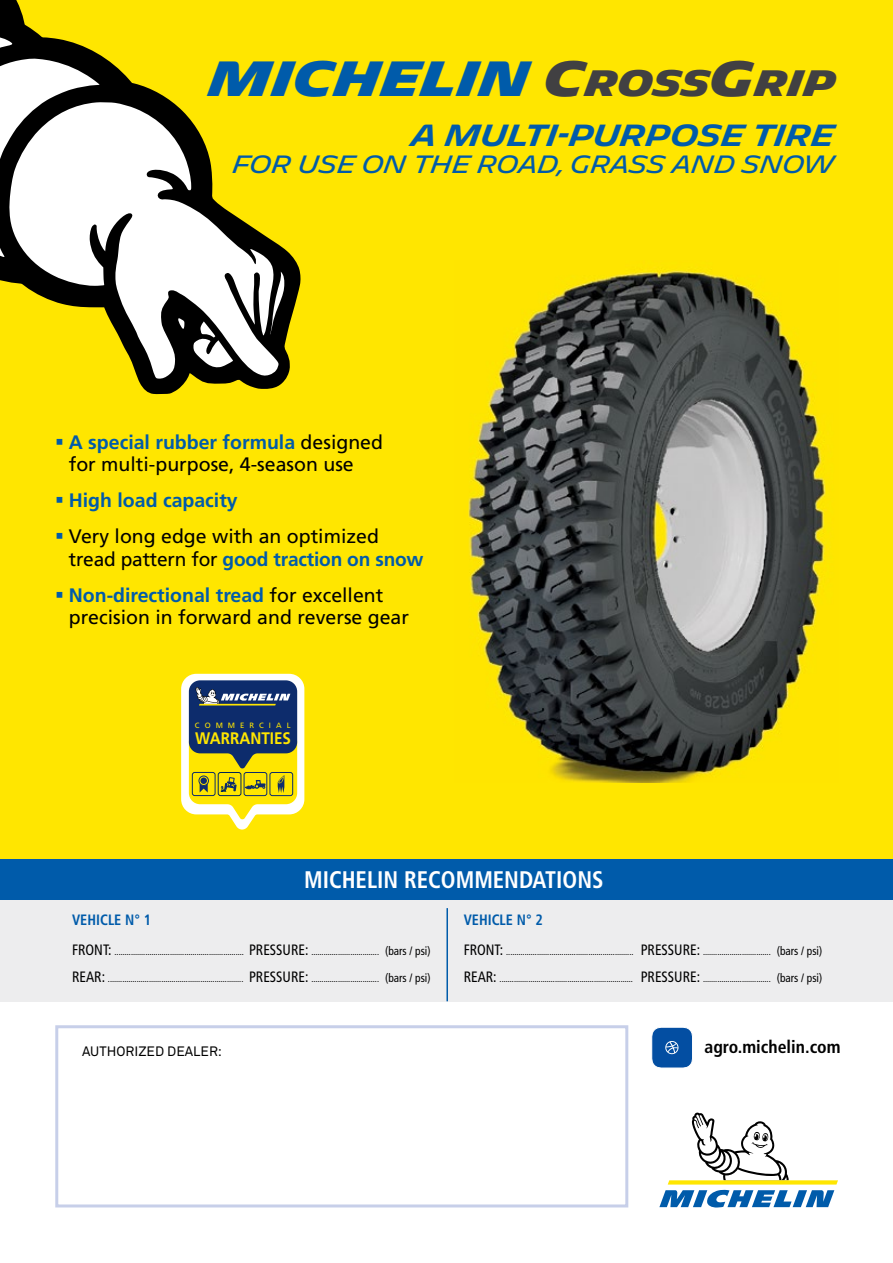
<style>
.page{position:relative;width:893px;height:1263px;background:#fff}
.page>*{position:absolute;margin:0;border:0;box-sizing:border-box;transform-origin:0 0}
.t1{font:700 48px "Michelin";color:#005baa}
.t2{font:600 29.7px "Michelin";letter-spacing:-.01em;color:#005baa}
.t3{font:24.3px "Michelin";letter-spacing:-.01em;color:#005baa}
.t4{font:700 condensed 24px "Frutiger";color:#fff;scale:.95 1}
.t5{font:19.5px/22.5px "Frutiger LT Std";color:#000}
.t6{font:700 19.5px "Frutiger LT Std";color:#005baa}
.t7{font:700 condensed 17.7px "Frutiger";color:#000}
.t8{font:700 16.65px "Frutiger LT Std";color:#ffe600;scale:.91 1}
.t9{font:700 condensed 15px "Frutiger";color:#005baa;scale:.95 1}
.t10{font:13.5px "Akkurat Office";color:#000}
.t11{font:condensed 9px "Frutiger LT Std";color:#000;scale:.95 1}
.t12{font:7.65px "Frutiger LT Std";letter-spacing:.655em;color:#ffe600}
.s1{color:#414042}
.s2{font-size:35.7px;color:#414042}
.s3{font-weight:700;color:#005baa}
.s4{font-size:15px}
.s5{font-size:12px}
</style>
<div class="page">
<svg style="left:659px;top:1112px;width:179px;height:96px"></svg>
<svg style="left:651px;top:1027px;width:42px;height:41px"></svg>
<div style="left:55px;top:1025px;width:573px;height:182px;border:3px solid #c7cfe9"></div>
<div style="left:0;top:0;width:893px;height:859px;background:#ffe600"></div>
<div style="left:0;top:899px;width:893px;height:102px;background:#ededee"></div>
<hr style="left:446px;top:908px;width:2px;height:93px;background:#005baa">
<div style="left:0;top:859px;width:893px;height:40px;background:#005baa"></div>
<img style="left:454px;top:260px;width:385px;height:522px">
<svg style="left:0;top:0;width:301px;height:394px;fill:#ffe600"></svg>
<svg style="left:0;top:35px;width:100px;height:223px"></svg>
<svg style="left:9px;top:102px;width:270px;height:277px"></svg>
<svg style="left:270px;top:272px;width:14px;height:63px"></svg>
<svg style="left:178px;top:318px;width:7px;height:12px"></svg>
<svg style="left:193px;top:321px;width:40px;height:47px"></svg>
<svg style="left:181px;top:674px;width:123px;height:155px"></svg>
<div style="left:270px;top:772px;width:23px;height:24px;border:1px solid #0d2c6c;border-radius:2px"></div>
<svg style="left:57px;top:439px;width:6px;height:5px"></svg>
<svg style="left:57px;top:497px;width:6px;height:6px"></svg>
<svg style="left:57px;top:533px;width:6px;height:6px"></svg>
<svg style="left:57px;top:592px;width:6px;height:5px"></svg>
<h1 class="t1" style="left:209px;top:50px;width:628px">MICHELIN <span class="s1">C</span><span class="s2">ROSS</span><span class="s1">G</span><span class="s2">RIP</span></h1>
<h2 class="t2" style="left:411px;top:118px;width:425px">A MULTI-PURPOSE TIRE</h2>
<h3 class="t3" style="left:233px;top:150px;width:603px">FOR USE ON THE ROAD, GRASS AND SNOW</h3>
<h3 class="t5" style="left:69px;top:431px;width:316px"><span class="s3">A special rubber formula</span> designed for multi-purpose, 4-season use</h3>
<h3 class="t6" style="left:69px;top:489px;width:171px">High load capacity</h3>
<h3 class="t5" style="left:69px;top:525px;width:356px">Very long edge with an optimized tread pattern for <span class="s3">good traction on snow</span></h3>
<h3 class="t5" style="left:69px;top:584px;width:342px"><span class="s3">Non-directional tread</span> for excellent precision in forward and reverse gear</h3>
<p class="t12" style="left:195px;top:721px;width:97px">COMMERCIAL</p>
<h3 class="t8" style="left:195px;top:728px;width:107px">WARRANTIES</h3>
<h3 class="t4" style="left:304px;top:865px;width:317px">MICHELIN RECOMMENDATIONS</h3>
<h3 class="t9" style="left:72px;top:910px;width:85px">VEHICLE N° 1</h3>
<p class="t11" style="left:72px;top:947px;width:379px"><span class="s4">FRONT:</span> ............................................................... <span class="s4">PRESSURE:</span> ................................. <span class="s5">(bars / psi)</span></p>
<p class="t11" style="left:72px;top:974px;width:379px"><span class="s4">REAR:</span> .................................................................. <span class="s4">PRESSURE:</span> ................................. <span class="s5">(bars / psi)</span></p>
<h3 class="t9" style="left:464px;top:910px;width:85px">VEHICLE N° 2</h3>
<p class="t11" style="left:464px;top:947px;width:379px"><span class="s4">FRONT:</span> .............................................................. <span class="s4">PRESSURE:</span> ................................. <span class="s5">(bars / psi)</span></p>
<p class="t11" style="left:464px;top:974px;width:379px"><span class="s4">REAR:</span> ................................................................. <span class="s4">PRESSURE:</span> ................................. <span class="s5">(bars / psi)</span></p>
<h3 class="t10" style="left:82px;top:1043px;width:141px">AUTHORIZED DEALER:</h3>
<h3 class="t7" style="left:704px;top:1036px;width:138px">agro.michelin.com</h3>
</div>
